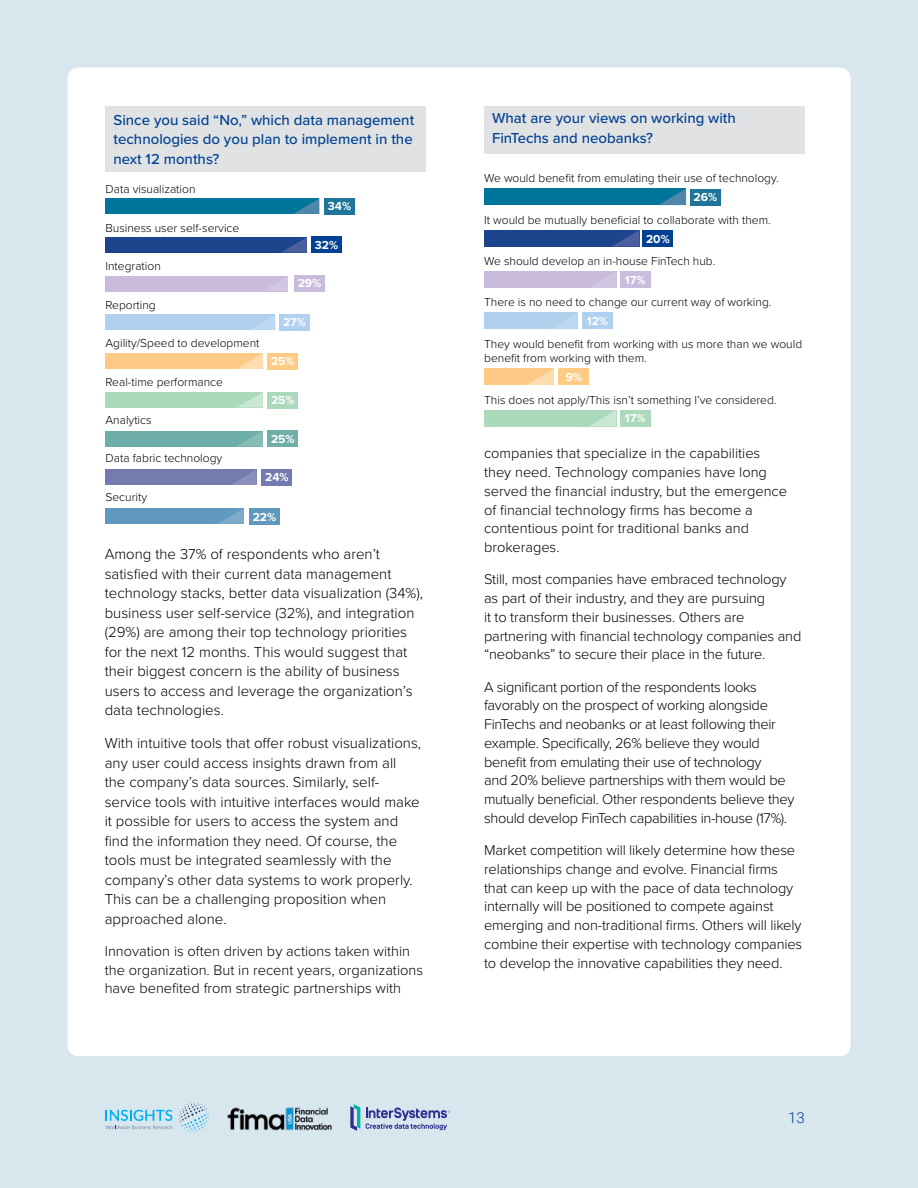
<style>
.page{position:relative;width:918px;height:1188px;background:#d8e6ee}
.page>*{position:absolute;margin:0;border:0;box-sizing:border-box;transform-origin:0 0}
.t1{font:300 15px/19.5px "Proxima Nova";color:#000}
.t2{font:500 15px/19.5px "Proxima Nova";color:#004193;text-align:justify}
.t3{font:300 15px "Roboto";color:#004193}
.t4{font:300 14.7px/18.8px "Proxima Nova";letter-spacing:-.01em;color:#000}
.t5{font:300 12px/14.4px "Proxima Nova";color:#000}
.t6{font:700 12px "Proxima Nova";color:#fff}
</style>
<div class="page">
<div style="left:68px;top:68px;width:783px;height:988px;background:#fff;border-radius:11px"></div>
<svg style="left:350px;top:1104px;width:10px;height:27px"></svg>
<svg style="left:366px;top:1108px;width:84px;height:22px"></svg>
<svg style="left:179px;top:1103px;width:30px;height:30px"></svg>
<svg style="left:106px;top:1110px;width:66px;height:19px"></svg>
<img style="left:227px;top:1107px;width:105px;height:23px">
<div style="left:106px;top:106px;width:320px;height:65px;background:#e1e2e3"></div>
<div style="left:106px;top:508px;width:138px;height:16px;background:#609abf"></div>
<div style="left:106px;top:470px;width:151px;height:15px;background:#737baf"></div>
<div style="left:106px;top:431px;width:157px;height:15px;background:#6eaea8"></div>
<div style="left:106px;top:392px;width:157px;height:16px;background:#aad9bb"></div>
<div style="left:106px;top:353px;width:157px;height:16px;background:#fcca84"></div>
<div style="left:106px;top:315px;width:169px;height:15px;background:#b0d0ee"></div>
<div style="left:106px;top:276px;width:182px;height:15px;background:#c9bbdc"></div>
<div style="left:106px;top:237px;width:201px;height:16px;background:#1c458e"></div>
<div style="left:106px;top:198px;width:213px;height:16px;background:#00759c"></div>
<svg style="left:293px;top:199px;width:26px;height:15px"></svg>
<svg style="left:281px;top:237px;width:26px;height:16px"></svg>
<svg style="left:264px;top:277px;width:24px;height:14px"></svg>
<svg style="left:251px;top:315px;width:24px;height:15px"></svg>
<svg style="left:237px;top:353px;width:26px;height:16px"></svg>
<svg style="left:237px;top:392px;width:26px;height:16px"></svg>
<svg style="left:238px;top:431px;width:25px;height:15px"></svg>
<svg style="left:231px;top:470px;width:26px;height:15px"></svg>
<svg style="left:218px;top:508px;width:26px;height:16px"></svg>
<div style="left:325px;top:198px;width:30px;height:16px;background:#1f7499"></div>
<div style="left:312px;top:237px;width:30px;height:16px;background:#004193"></div>
<div style="left:295px;top:275px;width:30px;height:16px;background:#c9bcdd"></div>
<div style="left:280px;top:314px;width:30px;height:16px;background:#afd0ee"></div>
<div style="left:268px;top:353px;width:30px;height:16px;background:#fecb84"></div>
<div style="left:268px;top:392px;width:30px;height:16px;background:#aad9bb"></div>
<div style="left:268px;top:431px;width:30px;height:16px;background:#6fafa8"></div>
<div style="left:262px;top:469px;width:30px;height:16px;background:#727aaf"></div>
<div style="left:249px;top:509px;width:31px;height:16px;background:#5f99be"></div>
<div style="left:484px;top:106px;width:321px;height:47px;background:#e1e2e3"></div>
<div style="left:484px;top:313px;width:93px;height:16px;background:#b0d0ee"></div>
<div style="left:484px;top:271px;width:132px;height:17px;background:#c9bbdc"></div>
<div style="left:484px;top:230px;width:156px;height:17px;background:#1c458e"></div>
<div style="left:484px;top:189px;width:202px;height:16px;background:#00759c"></div>
<svg style="left:659px;top:189px;width:27px;height:16px"></svg>
<svg style="left:612px;top:230px;width:28px;height:17px"></svg>
<svg style="left:592px;top:272px;width:24px;height:15px"></svg>
<svg style="left:551px;top:313px;width:26px;height:16px"></svg>
<div style="left:484px;top:410px;width:132px;height:16px;background:#aad9bb"></div>
<div style="left:484px;top:369px;width:70px;height:16px;background:#fcca84"></div>
<svg style="left:527px;top:369px;width:27px;height:16px"></svg>
<svg style="left:590px;top:410px;width:26px;height:16px"></svg>
<div style="left:690px;top:189px;width:30px;height:16px;background:#1f7499"></div>
<div style="left:643px;top:231px;width:30px;height:16px;background:#004193"></div>
<div style="left:620px;top:271px;width:30px;height:17px;background:#c9bcdd"></div>
<div style="left:582px;top:312px;width:30px;height:17px;background:#afd0ee"></div>
<div style="left:559px;top:369px;width:30px;height:16px;background:#fecb84"></div>
<div style="left:620px;top:410px;width:30px;height:17px;background:#aad9bb"></div>
<p class="t2" style="left:114px;top:109px;width:302px">Since you said “No,” which data management technologies do you plan to implement in the next 12 months?</p>
<p class="t6" style="left:328px;top:198px;width:25px">34%</p>
<p class="t6" style="left:315px;top:236px;width:25px">32%</p>
<p class="t6" style="left:298px;top:274px;width:25px">29%</p>
<p class="t6" style="left:283px;top:313px;width:24px">27%</p>
<p class="t6" style="left:271px;top:352px;width:25px">25%</p>
<p class="t6" style="left:271px;top:391px;width:25px">25%</p>
<p class="t6" style="left:271px;top:430px;width:25px">25%</p>
<p class="t6" style="left:265px;top:468px;width:25px">24%</p>
<p class="t6" style="left:253px;top:508px;width:25px">22%</p>
<p class="t5" style="left:106px;top:181px;width:92px">Data visualization</p>
<p class="t5" style="left:106px;top:220px;width:135px">Business user self-service</p>
<p class="t5" style="left:106px;top:258px;width:57px">Integration</p>
<p class="t5" style="left:106px;top:297px;width:52px">Reporting</p>
<p class="t5" style="left:106px;top:335px;width:155px">Agility/Speed to development</p>
<p class="t5" style="left:106px;top:374px;width:119px">Real-time performance</p>
<p class="t5" style="left:106px;top:412px;width:48px">Analytics</p>
<p class="t5" style="left:106px;top:451px;width:118px">Data fabric technology</p>
<p class="t5" style="left:106px;top:489px;width:43px">Security</p>
<p class="t1" style="left:105px;top:543px;width:320px">Among the 37% of respondents who aren’t satisfied with their current data management technology stacks, better data visualization (34%), business user self-service (32%), and integration (29%) are among their top technology priorities for the next 12 months. This would suggest that their biggest concern is the ability of business users to access and leverage the organization’s data technologies.</p>
<p class="t1" style="left:105px;top:732px;width:318px">With intuitive tools that offer robust visualizations, any user could access insights drawn from all<br>the company’s data sources. Similarly, self&shy;service tools with intuitive interfaces would make it possible for users to access the system and find the information they need. Of course, the tools must be integrated seamlessly with the company’s other data systems to work properly.<br>This can be a challenging proposition when approached alone.</p>
<p class="t4" style="left:105px;top:941px;width:320px">Innovation is often driven by actions taken within the organization. But in recent years, organizations have benefited from strategic partnerships with</p>
<p class="t2" style="left:492px;top:108px;width:245px">What are your views on working with<br>FinTechs and neobanks?</p>
<p class="t5" style="left:484px;top:170px;width:296px">We would benefit from emulating their use of technology.</p>
<p class="t5" style="left:484px;top:212px;width:288px">It would be mutually beneficial to collaborate with them.</p>
<p class="t5" style="left:484px;top:253px;width:233px">We should develop an in-house FinTech hub.</p>
<p class="t5" style="left:484px;top:295px;width:289px">There is no need to change our current way of working.</p>
<p class="t5" style="left:484px;top:336px;width:320px">They would benefit from working with us more than we would benefit from working with them.</p>
<p class="t5" style="left:484px;top:392px;width:294px">This does not apply/This isn’t something I’ve considered.</p>
<p class="t6" style="left:694px;top:188px;width:25px">26%</p>
<p class="t6" style="left:646px;top:230px;width:25px">20%</p>
<p class="t6" style="left:625px;top:271px;width:22px">17%</p>
<p class="t6" style="left:587px;top:312px;width:23px">12%</p>
<p class="t6" style="left:566px;top:368px;width:18px">9%</p>
<p class="t6" style="left:625px;top:409px;width:22px">17%</p>
<p class="t4" style="left:484px;top:443px;width:305px">companies that specialize in the capabilities they need. Technology companies have long served the financial industry, but the emergence of financial technology firms has become a contentious point for traditional banks and brokerages.</p>
<p class="t4" style="left:484px;top:569px;width:319px">Still, most companies have embraced technology as part of their industry, and they are pursuing<br>it to transform their businesses. Others are partnering with financial technology companies and “neobanks” to secure their place in the future.</p>
<p class="t4" style="left:484px;top:677px;width:312px">A significant portion of the respondents looks favorably on the prospect of working alongside FinTechs and neobanks or at least following their example. Specifically, 26% believe they would benefit from emulating their use of technology<br>and 20% believe partnerships with them would be mutually beneficial. Other respondents believe they should develop FinTech capabilities in-house (17%).</p>
<p class="t4" style="left:484px;top:840px;width:320px">Market competition will likely determine how these relationships change and evolve. Financial firms that can keep up with the pace of data technology internally will be positioned to compete against emerging and non-traditional firms. Others will likely combine their expertise with technology companies to develop the innovative capabilities they need.</p>
<p class="t3" style="left:788px;top:1107px;width:18px">13</p>
</div>
